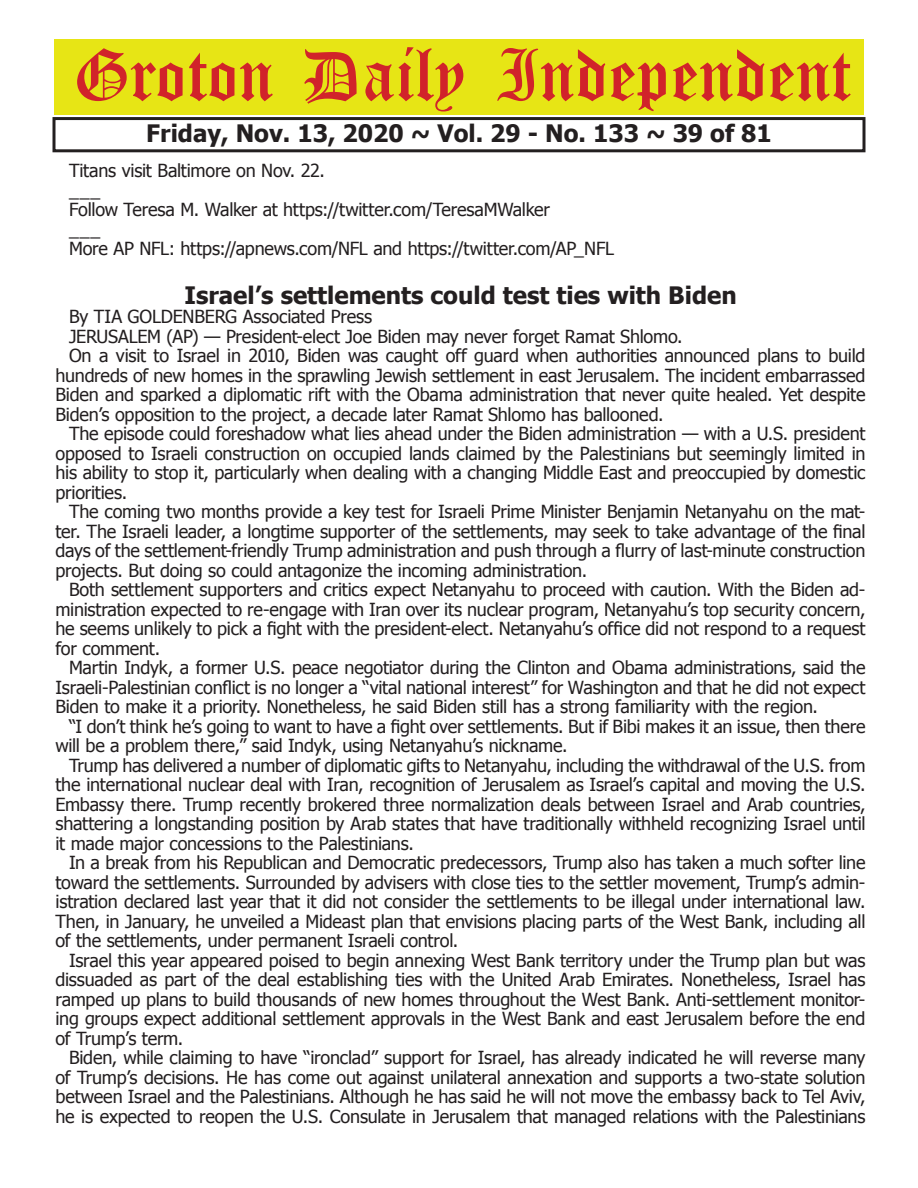
<style>
.page{position:relative;width:918px;height:1188px;background:#fff}
.page>*{position:absolute;margin:0;border:0;box-sizing:border-box;transform-origin:0 0}
.t1{font:54px "Old English Five";color:#d1232a}
.t2{font:700 24px "Tahoma";color:#231f20}
.t3{font:18px/19.5px "Tahoma";letter-spacing:-.01em;color:#231f20}
</style>
<div class="page">
<div style="left:52px;top:117px;width:814px;height:35px;border:3px solid #231f20"></div>
<div style="left:54px;top:40px;width:810px;height:75px;background:#e7e515"></div>
<h1 class="t1" style="left:73px;top:50px;width:779px">Groton Daily Independent</h1>
<h2 class="t2" style="left:146px;top:116px;width:627px">Friday, Nov. 13, 2020 ~ Vol. 29 - No. 133 ~ 39 of 81</h2>
<p class="t3" style="left:69px;top:160px;width:547px">Titans visit Baltimore on Nov. 22.<br>___<br>Follow Teresa M. Walker at https://twitter.com/TeresaMWalker<br>___<br>More AP NFL: https://apnews.com/NFL and https://twitter.com/AP_NFL</p>
<h2 class="t2" style="left:184px;top:278px;width:554px">Israel’s settlements could test ties with Biden</h2>
<p class="t3" style="left:69px;top:306px;width:305px">By TIA GOLDENBERG Associated Press</p>
<p class="t3" style="left:69px;top:326px;width:615px">JERUSALEM (AP) — President-elect Joe Biden may never forget Ramat Shlomo.</p>
<p class="t3" style="left:69px;top:345px;width:798px">On a visit to Israel in 2010, Biden was caught off guard when authorities announced plans to build</p>
<p class="t3" style="left:56px;top:365px;width:812px">hundreds of new homes in the sprawling Jewish settlement in east Jerusalem. The incident embarrassed</p>
<p class="t3" style="left:56px;top:384px;width:811px">Biden and sparked a diplomatic rift with the Obama administration that never quite healed. Yet despite</p>
<p class="t3" style="left:56px;top:404px;width:610px">Biden’s opposition to the project, a decade later Ramat Shlomo has ballooned.</p>
<p class="t3" style="left:69px;top:423px;width:798px">The episode could foreshadow what lies ahead under the Biden administration — with a U.S. president</p>
<p class="t3" style="left:56px;top:443px;width:812px">opposed to Israeli construction on occupied lands claimed by the Palestinians but seemingly limited in</p>
<p class="t3" style="left:56px;top:462px;width:812px">his ability to stop it, particularly when dealing with a changing Middle East and preoccupied by domestic</p>
<p class="t3" style="left:56px;top:482px;width:73px">priorities.</p>
<p class="t3" style="left:69px;top:501px;width:798px">The coming two months provide a key test for Israeli Prime Minister Benjamin Netanyahu on the mat-</p>
<p class="t3" style="left:56px;top:521px;width:811px">ter. The Israeli leader, a longtime supporter of the settlements, may seek to take advantage of the final</p>
<p class="t3" style="left:56px;top:540px;width:812px">days of the settlement-friendly Trump administration and push through a flurry of last-minute construction</p>
<p class="t3" style="left:56px;top:560px;width:533px">projects. But doing so could antagonize the incoming administration.</p>
<p class="t3" style="left:69px;top:579px;width:798px">Both settlement supporters and critics expect Netanyahu to proceed with caution. With the Biden ad-</p>
<p class="t3" style="left:56px;top:599px;width:812px">ministration expected to re-engage with Iran over its nuclear program, Netanyahu’s top security concern,</p>
<p class="t3" style="left:56px;top:618px;width:811px">he seems unlikely to pick a fight with the president-elect. Netanyahu’s office did not respond to a request</p>
<p class="t3" style="left:56px;top:638px;width:106px">for comment.</p>
<p class="t3" style="left:69px;top:657px;width:798px">Martin Indyk, a former U.S. peace negotiator during the Clinton and Obama administrations, said the</p>
<p class="t3" style="left:56px;top:677px;width:811px">Israeli-Palestinian conflict is no longer a “vital national interest” for Washington and that he did not expect</p>
<p class="t3" style="left:56px;top:696px;width:764px">Biden to make it a priority. Nonetheless, he said Biden still has a strong familiarity with the region.</p>
<p class="t3" style="left:69px;top:716px;width:798px">“I don’t think he’s going to want to have a fight over settlements. But if Bibi makes it an issue, then there</p>
<p class="t3" style="left:56px;top:735px;width:514px">will be a problem there,” said Indyk, using Netanyahu’s nickname.</p>
<p class="t3" style="left:69px;top:755px;width:798px">Trump has delivered a number of diplomatic gifts to Netanyahu, including the withdrawal of the U.S. from</p>
<p class="t3" style="left:56px;top:774px;width:812px">the international nuclear deal with Iran, recognition of Jerusalem as Israel’s capital and moving the U.S.</p>
<p class="t3" style="left:56px;top:794px;width:812px">Embassy there. Trump recently brokered three normalization deals between Israel and Arab countries,</p>
<p class="t3" style="left:56px;top:813px;width:812px">shattering a longstanding position by Arab states that have traditionally withheld recognizing Israel until</p>
<p class="t3" style="left:56px;top:833px;width:360px">it made major concessions to the Palestinians.</p>
<p class="t3" style="left:69px;top:852px;width:798px">In a break from his Republican and Democratic predecessors, Trump also has taken a much softer line</p>
<p class="t3" style="left:56px;top:871px;width:812px">toward the settlements. Surrounded by advisers with close ties to the settler movement, Trump’s admin-</p>
<p class="t3" style="left:56px;top:891px;width:811px">istration declared last year that it did not consider the settlements to be illegal under international law.</p>
<p class="t3" style="left:56px;top:910px;width:812px">Then, in January, he unveiled a Mideast plan that envisions placing parts of the West Bank, including all</p>
<p class="t3" style="left:56px;top:930px;width:404px">of the settlements, under permanent Israeli control.</p>
<p class="t3" style="left:69px;top:949px;width:798px">Israel this year appeared poised to begin annexing West Bank territory under the Trump plan but was</p>
<p class="t3" style="left:56px;top:969px;width:812px">dissuaded as part of the deal establishing ties with the United Arab Emirates. Nonetheless, Israel has</p>
<p class="t3" style="left:56px;top:988px;width:812px">ramped up plans to build thousands of new homes throughout the West Bank. Anti-settlement monitor-</p>
<p class="t3" style="left:56px;top:1008px;width:811px">ing groups expect additional settlement approvals in the West Bank and east Jerusalem before the end</p>
<p class="t3" style="left:56px;top:1027px;width:129px">of Trump’s term.</p>
<p class="t3" style="left:69px;top:1047px;width:798px">Biden, while claiming to have “ironclad” support for Israel, has already indicated he will reverse many</p>
<p class="t3" style="left:56px;top:1066px;width:811px">of Trump’s decisions. He has come out against unilateral annexation and supports a two-state solution</p>
<p class="t3" style="left:56px;top:1086px;width:812px">between Israel and the Palestinians. Although he has said he will not move the embassy back to Tel Aviv,</p>
<p class="t3" style="left:56px;top:1105px;width:811px">he is expected to reopen the U.S. Consulate in Jerusalem that managed relations with the Palestinians</p>
</div>
